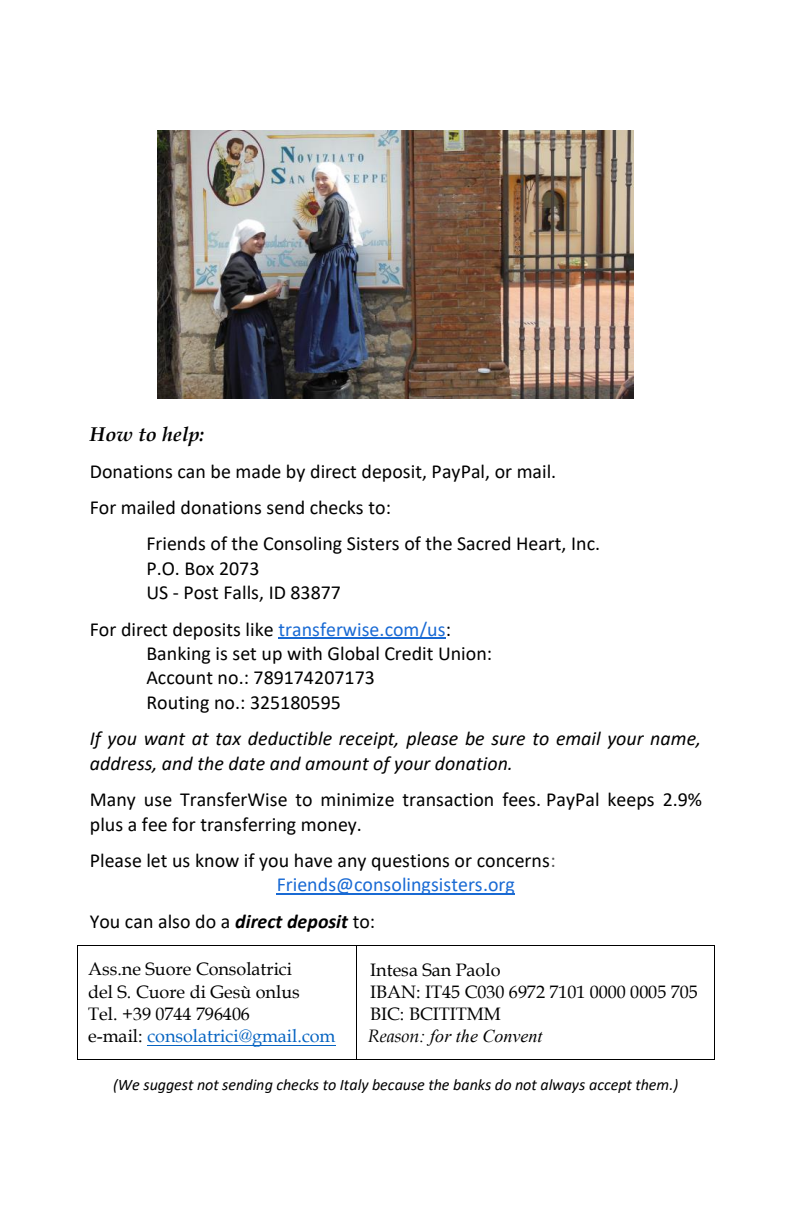
<style>
.page{position:relative;width:792px;height:1224px;background:#fff}
.page>*{position:absolute;margin:0;border:0;box-sizing:border-box;transform-origin:0 0}
.t1{font:20px/24.4px "Calibri";color:#000}
.t2{font:italic 20px/24.4px "Calibri";letter-spacing:.005em;color:#000}
.t3{font:italic 700 20px "Book Antiqua";color:#000}
.t4{font:18px/22.4px "Book Antiqua";color:#000}
.t5{font:italic 16px "Calibri";letter-spacing:-.005em;color:#000}
.s1{color:#196ad4}
.s2{color:#555}
.s3{font-weight:700;font-style:italic}
.s4{color:#0563c1}
.s5{font-style:italic}
.s6{font-family:"Times New Roman";font-style:italic}
</style>
<div class="page">
<hr style="left:278px;top:638px;width:168px;height:1px;background:#196ad4">
<hr style="left:277px;top:894px;width:238px;height:1px;background:#196ad4">
<hr style="left:147px;top:1045px;width:189px;height:1px;background:#0563c1">
<hr style="left:78px;top:945px;width:278px;height:1px;background:#000">
<hr style="left:357px;top:945px;width:357px;height:1px;background:#000">
<hr style="left:77px;top:946px;width:1px;height:113px;background:#000">
<hr style="left:78px;top:1059px;width:278px;height:1px;background:#000">
<hr style="left:356px;top:946px;width:1px;height:113px;background:#000">
<hr style="left:357px;top:1059px;width:357px;height:1px;background:#000">
<hr style="left:714px;top:946px;width:1px;height:113px;background:#000">
<img style="left:158px;top:130px;width:476px;height:268px">
<p class="t3" style="left:90px;top:420px;width:116px">How to help:</p>
<p class="t1" style="left:90px;top:458px;width:468px">Donations can be made by direct deposit, PayPal, or mail.</p>
<p class="t1" style="left:90px;top:494px;width:303px">For mailed donations send checks to:</p>
<p class="t1" style="left:146px;top:531px;width:455px">Friends of the Consoling Sisters of the Sacred Heart, Inc.</p>
<p class="t1" style="left:146px;top:555px;width:196px">P.O. Box 2073<br>US - Post Falls, ID 83877</p>
<p class="t1" style="left:146px;top:616px;width:347px;text-indent:-57px">For direct deposits like <span class="s1">transferwise.com/us</span>:<br>Banking is set up with Global Credit Union:<br>Account no.: 789174207173<br>Routing no.: 325180595</p>
<p class="t2" style="left:90px;top:726px;width:613px">If you want at tax deductible receipt, please be sure to email your name, address, and the date and amount of your donation.</p>
<p class="t1" style="left:90px;top:787px;width:614px">Many use TransferWise to minimize transaction fees. PayPal keeps 2.9% plus a fee for transferring money.</p>
<p class="t1" style="left:277px;top:848px;width:281px;text-indent:-187px">Please let us know if you have any questions or concerns<span class="s2">:<br></span><span class="s1">Friends@consolingsisters.org</span></p>
<p class="t1" style="left:90px;top:909px;width:287px">You can also do a <span class="s3">direct deposit</span> to:</p>
<p class="t4" style="left:88px;top:958px;width:249px">Ass.ne Suore Consolatrici<br>del S. Cuore di Gesù onlus<br>Tel. +39 0744 796406<br>e-mail: <span class="s4">consolatrici@gmail.com</span></p>
<p class="t4" style="left:368px;top:958px;width:331px">Intesa San Paolo<br>IBAN: IT45 C030 6972 7101 0000 0005 705<br>BIC: BCITITMM<br><span class="s5">Reason</span><span class="s6">: for the Convent</span></p>
<p class="t5" style="left:113px;top:1073px;width:567px">(We suggest not sending checks to Italy because the banks do not always accept them.)</p>
</div>
